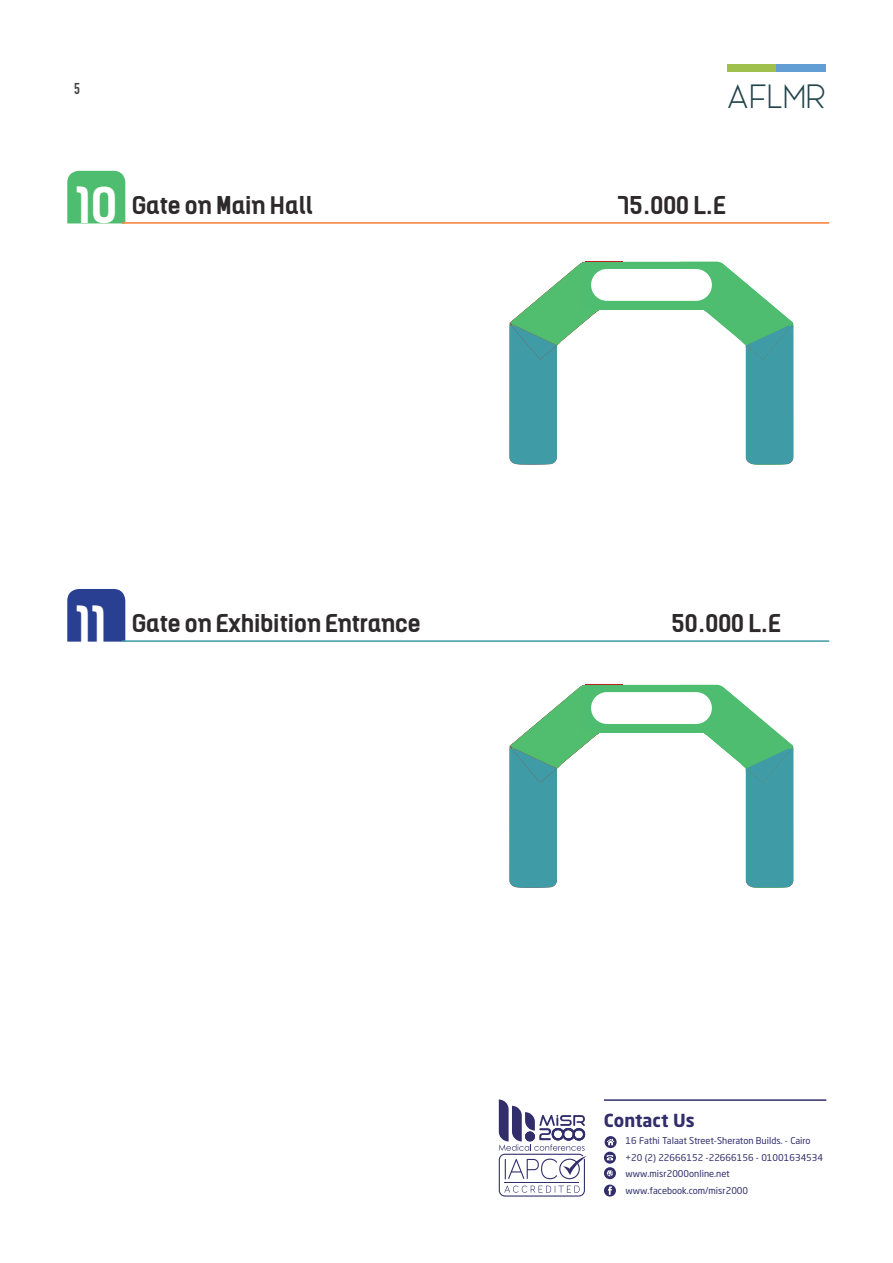
<style>
.page{position:relative;width:893px;height:1263px;background:#fff}
.page>*{position:absolute;margin:0;border:0;box-sizing:border-box;transform-origin:0 0}
.t1{font:700 47.4px "Kelson";color:#fff}
.t2{font:34.65px "Ace Sans Demo";color:#21434a}
.t3{font:700 23.4px "Kelson";color:#2e292a}
.t4{font:700 17.85px "Neo Sans Std";color:#312e6b}
.t5{font:700 15.6px "DIN Condensed";color:#444041}
.t6{font:9.3px/16.5px "Neo Sans Std";color:#312e6b}
</style>
<div class="page">
<div style="left:727px;top:64px;width:49px;height:8px;background:#a0c04d"></div>
<div style="left:776px;top:64px;width:50px;height:8px;background:#629dd4"></div>
<div style="left:67px;top:171px;width:58px;height:52px;background:#4ebd6f"></div>
<div style="left:67px;top:589px;width:58px;height:53px;background:#293f92"></div>
<hr style="left:122px;top:222px;width:707px;height:2px;background:#f87e35">
<hr style="left:122px;top:640px;width:707px;height:2px;background:#3f9ba5">
<svg style="left:604px;top:1151px;width:12px;height:12px"></svg>
<svg style="left:607px;top:1155px;width:6px;height:5px"></svg>
<svg style="left:605px;top:1136px;width:12px;height:12px"></svg>
<svg style="left:607px;top:1139px;width:7px;height:6px"></svg>
<svg style="left:604px;top:1167px;width:12px;height:12px"></svg>
<svg style="left:607px;top:1170px;width:6px;height:6px"></svg>
<hr style="left:604px;top:1099px;width:222px;height:2px;background:#312e6b">
<div style="left:604px;top:1184px;width:12px;height:12px;background:#312e6b;border-radius:50%"></div>
<svg style="left:608px;top:1186px;width:4px;height:9px"></svg>
<svg style="left:499px;top:1099px;width:88px;height:97px"></svg>
<hr style="left:504px;top:1182px;width:75px;height:1px;background:#312e6b">
<svg style="left:509px;top:261px;width:284px;height:204px"></svg>
<hr style="left:585px;top:261px;width:37px;height:1px;background:#bc2024">
<svg style="left:509px;top:685px;width:284px;height:203px"></svg>
<hr style="left:585px;top:685px;width:37px;height:1px;background:#4ebd6f">
<div style="left:581px;top:264px;width:137px;height:46px;background:#4ebd70"></div>
<div style="left:581px;top:687px;width:137px;height:46px;background:#4ebd70"></div>
<div style="left:591px;top:269px;width:121px;height:32px;background:#fff;border-radius:16px"></div>
<div style="left:591px;top:692px;width:121px;height:32px;background:#fff;border-radius:16px"></div>
<h3 class="t5" style="left:74px;top:78px;width:7px">5</h3>
<h2 class="t2" style="left:727px;top:84px;width:101px">AFLmr</h2>
<h1 class="t1" style="left:76px;top:173px;width:43px">10</h1>
<h3 class="t3" style="left:132px;top:189px;width:182px">Gate on Main Hall</h3>
<h3 class="t3" style="left:618px;top:189px;width:109px">75.000 L.E</h3>
<h1 class="t1" style="left:76px;top:591px;width:32px">11</h1>
<h3 class="t3" style="left:132px;top:607px;width:290px">Gate on Exhibition Entrance</h3>
<h3 class="t3" style="left:672px;top:607px;width:110px">50.000 L.E</h3>
<h3 class="t4" style="left:604px;top:1108px;width:92px">Contact Us</h3>
<p class="t6" style="left:626px;top:1132px;width:199px">16 Fathi Talaat Street-Sheraton Builds. - Cairo +20 (2) 22666152 -22666156 - 01001634534 www.misr2000online.net www.facebook.com/misr2000</p>
</div>
